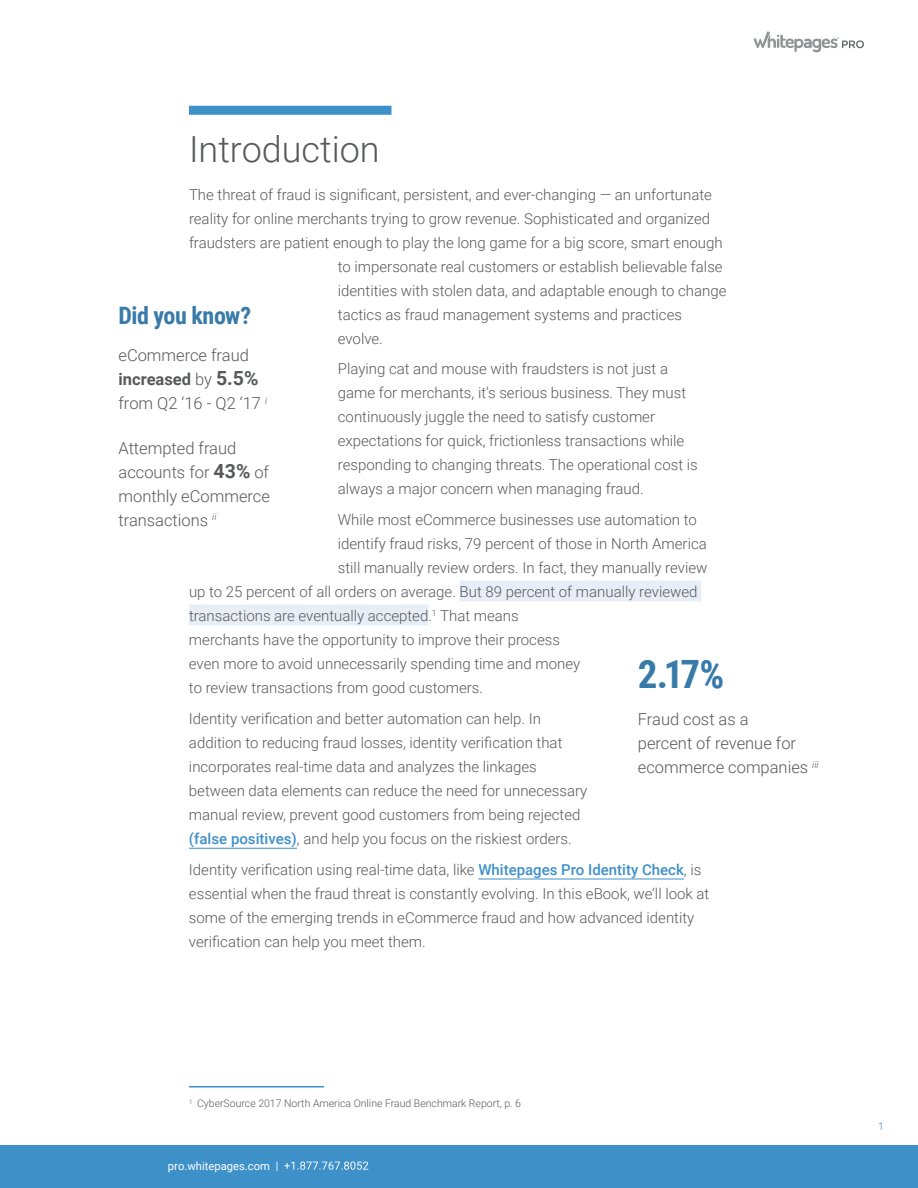
<style>
.page{position:relative;width:918px;height:1188px;background:#fff}
.page>*{position:absolute;margin:0;border:0;box-sizing:border-box;transform-origin:0 0}
.t1{font:700 39px "Roboto Condensed";color:#387ba9}
.t2{font:300 36px "Roboto";color:#58595b}
.t3{font:700 24px "Roboto Condensed";letter-spacing:-.02em;color:#387ba9}
.t4{font:300 16.5px/24px "Roboto";color:#58595b}
.t5{font:300 15px/24px "Roboto";color:#58595b}
.t6{font:11.25px "Roboto";color:#fff}
.t7{font:300 10.5px "Roboto";color:#58595b}
.t8{font:300 10.5px "Roboto";color:#3e90c9}
.s1{font-weight:500;color:#3e90c9}
.s2{font-weight:700}
.s3{font-weight:700;font-size:19.5px}
</style>
<div class="page">
<svg style="left:754px;top:31px;width:110px;height:21px"></svg>
<div style="left:0;top:1145px;width:918px;height:43px;background:#3e90c9"></div>
<svg style="left:277px;top:1162px;width:91px;height:9px"></svg>
<div style="left:189px;top:106px;width:203px;height:9px;background:#3e90c9"></div>
<hr style="left:189px;top:1086px;width:135px;height:1px;background:#3e90c9">
<div style="left:460px;top:580px;width:241px;height:22px;background:#e8eef7"></div>
<div style="left:189px;top:604px;width:239px;height:22px;background:#e8eef7"></div>
<hr style="left:189px;top:848px;width:108px;height:1px;background:#3e90c9">
<hr style="left:478px;top:879px;width:206px;height:1px;background:#3e90c9">
<h2 class="t2" style="left:189px;top:124px;width:192px">Introduction</h2>
<p class="t5" style="left:189px;top:182px;width:525px">The threat of fraud is significant, persistent, and ever-changing — an unfortunate</p>
<p class="t5" style="left:189px;top:206px;width:523px">reality for online merchants trying to grow revenue. Sophisticated and organized</p>
<p class="t5" style="left:189px;top:230px;width:535px">fraudsters are patient enough to play the long game for a big score, smart enough</p>
<p class="t5" style="left:338px;top:254px;width:386px">to impersonate real customers or establish believable false</p>
<p class="t5" style="left:338px;top:278px;width:390px">identities with stolen data, and adaptable enough to change</p>
<p class="t5" style="left:338px;top:302px;width:346px">tactics as fraud management systems and practices</p>
<p class="t5" style="left:338px;top:326px;width:46px">evolve.</p>
<p class="t5" style="left:338px;top:356px;width:361px">Playing cat and mouse with fraudsters is not just a game for merchants, it’s serious business. They must continuously juggle the need to satisfy customer expectations for quick, frictionless transactions while responding to changing threats. The operational cost is always a major concern when managing fraud.</p>
<p class="t5" style="left:338px;top:507px;width:360px">While most eCommerce businesses use automation to</p>
<p class="t5" style="left:338px;top:531px;width:370px">identify fraud risks, 79 percent of those in North America</p>
<p class="t5" style="left:338px;top:555px;width:371px">still manually review orders. In fact, they manually review</p>
<p class="t5" style="left:189px;top:579px;width:510px">up to 25 percent of all orders on average. But 89 percent of manually reviewed</p>
<p class="t5" style="left:189px;top:603px;width:331px">transactions are eventually accepted.<sup>1</sup> That means</p>
<p class="t5" style="left:189px;top:627px;width:372px">merchants have the opportunity to improve their process</p>
<p class="t5" style="left:189px;top:651px;width:393px">even more to avoid unnecessarily spending time and money</p>
<p class="t5" style="left:189px;top:675px;width:296px">to review transactions from good customers.</p>
<p class="t5" style="left:189px;top:706px;width:400px">Identity verification and better automation can help. In addition to reducing fraud losses, identity verification that incorporates real-time data and analyzes the linkages between data elements can reduce the need for unnecessary manual review, prevent good customers from being rejected <span class="s1">(false positives)</span>, and help you focus on the riskiest orders.</p>
<p class="t5" style="left:189px;top:857px;width:522px">Identity verification using real-time data, like <span class="s1">Whitepages Pro Identity Check</span>, is essential when the fraud threat is constantly evolving. In this eBook, we’ll look at some of the emerging trends in eCommerce fraud and how advanced identity verification can help you meet them.</p>
<h3 class="t3" style="left:118px;top:299px;width:134px">Did you know?</h3>
<p class="t4" style="left:118px;top:343px;width:150px">eCommerce fraud <span class="s2">increased</span> by <span class="s3">5.5% </span>from Q2 ‘16 - Q2 ‘17 <sup>i</sup></p>
<p class="t4" style="left:118px;top:435px;width:153px">Attempted fraud accounts for <span class="s3">43%</span> of monthly eCommerce transactions <sup>ii</sup></p>
<h1 class="t1" style="left:638px;top:647px;width:88px">2.17%</h1>
<p class="t4" style="left:638px;top:707px;width:182px">Fraud cost as a<br>percent of revenue for ecommerce companies <sup>iii</sup></p>
<p class="t7" style="left:189px;top:1096px;width:334px"><sup>1</sup> CyberSource 2017 North America Online Fraud Benchmark Report, p. 6</p>
<p class="t6" style="left:168px;top:1158px;width:104px">pro.whitepages.com</p>
<p class="t8" style="left:878px;top:1119px;width:7px">1</p>
</div>
